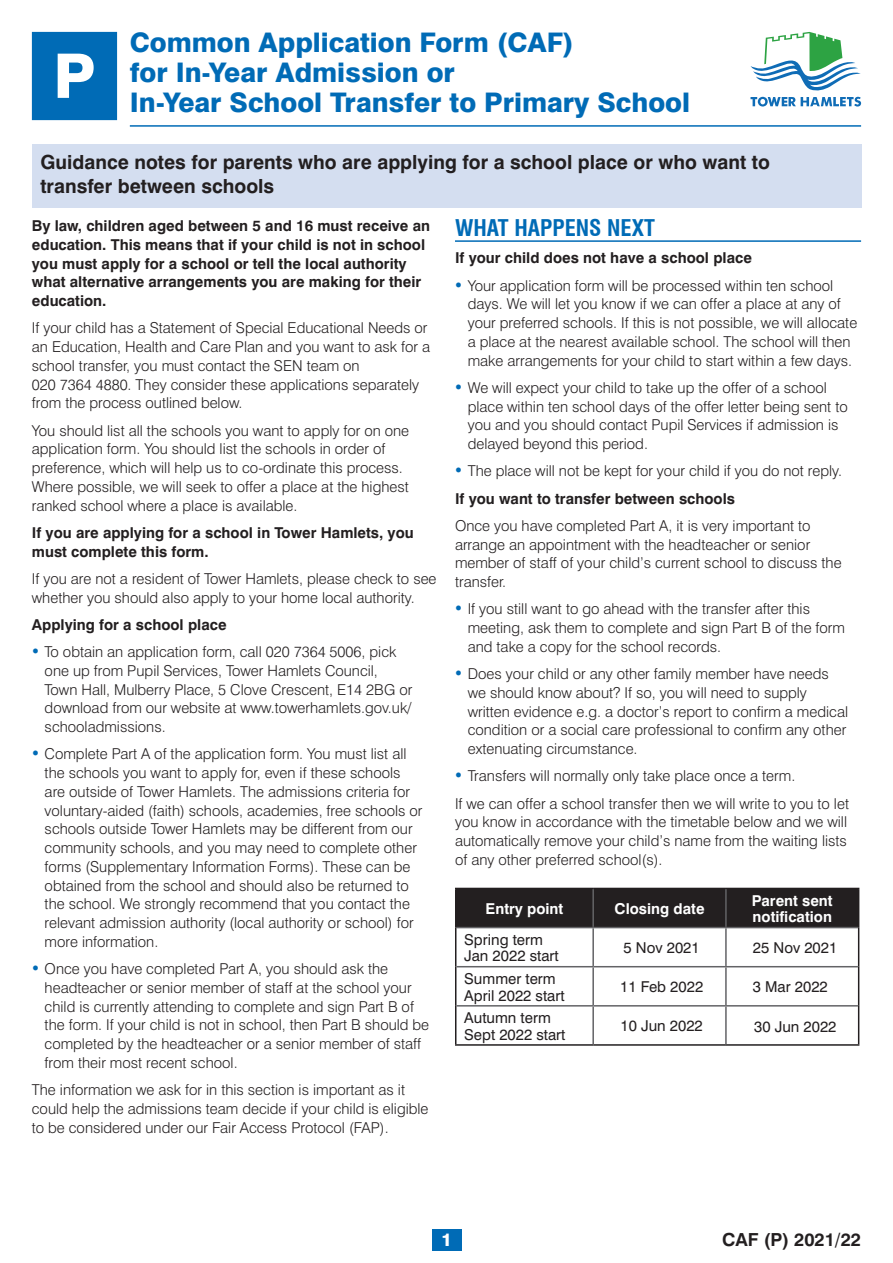
<style>
.page{position:relative;width:893px;height:1263px;background:#fff}
.page>*{position:absolute;margin:0;border:0;box-sizing:border-box;transform-origin:0 0}
.t1{font:800 61.5px "Swiss 721 BT";color:#fff}
.BOTH_-_header__blue{font:800 27px/30px "Swiss 721 BT";color:#006bb6}
.NOTES_-_subhead__blu{font:700 condensed 22.5px "Swiss 721 BT";color:#006bb6}
.NOTES_-_standfirst{font:700 19.5px/24px "Swiss 721 BT";color:#231f20}
.t2{font:700 18px "Swiss 721 BT";color:#231f20}
.t3{font:800 18px "Swiss 721 BT";color:#fff}
.BOTH_-_body_general{font:300 15px/18.8px "Swiss 721 BT";color:#231f20}
.BOTH_-_body_general-2{font:700 15px/18.8px "Swiss 721 BT";color:#231f20}
.NOTES_-_term_dates{font:15px "Swiss 721 BT";color:#231f20}
.BOTH_-_body_general-3{font:15px "Swiss 721 BT";color:#231f20}
.NOTES_-_term_dates-2{font:700 15px/16.5px "Swiss 721 BT";color:#fff}
</style>
<div class="page">
<div style="left:432px;top:1229px;width:29px;height:21px;background:#006bb6"></div>
<hr style="left:130px;top:125px;width:731px;height:2px;background:#006bb6">
<div style="left:33px;top:33px;width:83px;height:86px;background:#006bb6"></div>
<div style="left:32px;top:32px;width:85px;height:88px;border:2px solid #006bb6"></div>
<svg style="left:750px;top:32px;width:111px;height:75px"></svg>
<hr style="left:455px;top:240px;width:406px;height:2px;background:#006bb6">
<div style="left:32px;top:145px;width:829px;height:63px;background:#d4def0"></div>
<div style="left:456px;top:889px;width:402px;height:38px;background:#231f20"></div>
<hr style="left:455px;top:888px;width:138px;height:1px;background:#231f20">
<hr style="left:455px;top:889px;width:1px;height:38px;background:#231f20">
<hr style="left:593px;top:888px;width:133px;height:1px;background:#231f20">
<hr style="left:726px;top:888px;width:133px;height:1px;background:#231f20">
<hr style="left:858px;top:889px;width:1px;height:38px;background:#231f20">
<hr style="left:455px;top:927px;width:1px;height:40px;background:#231f20">
<hr style="left:858px;top:927px;width:1px;height:40px;background:#231f20">
<hr style="left:455px;top:967px;width:1px;height:39px;background:#231f20">
<hr style="left:858px;top:967px;width:1px;height:39px;background:#231f20">
<hr style="left:455px;top:1006px;width:1px;height:38px;background:#231f20">
<hr style="left:858px;top:1006px;width:1px;height:38px;background:#231f20">
<hr style="left:455px;top:1044px;width:138px;height:2px;background:#231f20">
<hr style="left:593px;top:1044px;width:133px;height:2px;background:#231f20">
<hr style="left:726px;top:1044px;width:133px;height:2px;background:#231f20">
<hr style="left:592px;top:889px;width:2px;height:38px;background:#636366">
<hr style="left:725px;top:889px;width:2px;height:38px;background:#636366">
<hr style="left:456px;top:927px;width:137px;height:1px;background:#636366">
<hr style="left:593px;top:927px;width:133px;height:1px;background:#636366">
<hr style="left:592px;top:928px;width:2px;height:38px;background:#636366">
<hr style="left:726px;top:927px;width:132px;height:1px;background:#636366">
<hr style="left:725px;top:928px;width:2px;height:38px;background:#636366">
<hr style="left:456px;top:966px;width:137px;height:1px;background:#636366">
<hr style="left:593px;top:966px;width:133px;height:1px;background:#636366">
<hr style="left:592px;top:967px;width:2px;height:38px;background:#636366">
<hr style="left:726px;top:966px;width:132px;height:1px;background:#636366">
<hr style="left:725px;top:967px;width:2px;height:38px;background:#636366">
<hr style="left:456px;top:1005px;width:137px;height:1px;background:#636366">
<hr style="left:593px;top:1005px;width:133px;height:1px;background:#636366">
<hr style="left:592px;top:1006px;width:2px;height:38px;background:#636366">
<hr style="left:726px;top:1005px;width:132px;height:1px;background:#636366">
<hr style="left:725px;top:1006px;width:2px;height:38px;background:#636366">
<p class="t1" style="left:53px;top:39px;width:44px">P</p>
<p class="BOTH_-_header__blue" style="left:130px;top:28px;width:446px">Common Application Form (CAF) for In-Year Admission or</p>
<p class="BOTH_-_header__blue" style="left:130px;top:88px;width:562px">In-Year School Transfer to Primary School</p>
<p class="NOTES_-_standfirst" style="left:40px;top:150px;width:731px">Guidance notes for parents who are applying for a school place or who want to transfer between schools</p>
<p class="BOTH_-_body_general-2" style="left:32px;top:216px;width:400px">By law, children aged between 5 and 16 must receive an education. This means that if your child is not in school you must apply for a school or tell the local authority what alternative arrangements you are making for their education.</p>
<p class="BOTH_-_body_general" style="left:32px;top:318px;width:400px">If your child has a Statement of Special Educational Needs or an Education, Health and Care Plan and you want to ask for a school transfer, you must contact the SEN team on<br>020 7364 4880. They consider these applications separately from the process outlined below.</p>
<p class="BOTH_-_body_general" style="left:32px;top:421px;width:379px">You should list all the schools you want to apply for on one application form. You should list the schools in order of preference, which will help us to co-ordinate this process.<br>Where possible, we will seek to offer a place at the highest ranked school where a place is available.</p>
<p class="BOTH_-_body_general-2" style="left:32px;top:523px;width:383px">If you are applying for a school in Tower Hamlets, you must complete this form.</p>
<p class="BOTH_-_body_general" style="left:32px;top:569px;width:406px">If you are not a resident of Tower Hamlets, please check to see whether you should also apply to your home local authority.</p>
<p class="BOTH_-_body_general-2" style="left:32px;top:615px;width:196px">Applying for a school place</p>
<p class="BOTH_-_body_general" style="left:45px;top:642px;width:369px">To obtain an application form, call 020 7364 5006, pick one up from Pupil Services, Tower Hamlets Council, Town Hall, Mulberry Place, 5 Clove Crescent, E14 2BG or download from our website at www.towerhamlets.gov.uk/ schooladmissions.</p>
<p class="BOTH_-_body_general" style="left:45px;top:744px;width:379px">Complete Part A of the application form. You must list all the schools you want to apply for, even if these schools are outside of Tower Hamlets. The admissions criteria for voluntary-aided (faith) schools, academies, free schools or schools outside Tower Hamlets may be different from our community schools, and you may need to complete other forms (Supplementary Information Forms). These can be obtained from the school and should also be returned to the school. We strongly recommend that you contact the relevant admission authority (local authority or school) for more information.</p>
<p class="BOTH_-_body_general" style="left:45px;top:959px;width:386px">Once you have completed Part A, you should ask the headteacher or senior member of staff at the school your child is currently attending to complete and sign Part B of the form. If your child is not in school, then Part B should be completed by the headteacher or a senior member of staff from their most recent school.</p>
<p class="BOTH_-_body_general" style="left:32px;top:1080px;width:398px">The information we ask for in this section is important as it could help the admissions team decide if your child is eligible to be considered under our Fair Access Protocol (FAP).</p>
<p class="NOTES_-_subhead__blu" style="left:455px;top:214px;width:201px">WHAT HAPPENS NEXT</p>
<p class="BOTH_-_body_general-2" style="left:455px;top:248px;width:298px">If your child does not have a school place</p>
<p class="BOTH_-_body_general" style="left:468px;top:276px;width:391px">Your application form will be processed within ten school days. We will let you know if we can offer a place at any of your preferred schools. If this is not possible, we will allocate a place at the nearest available school. The school will then make arrangements for your child to start within a few days.</p>
<p class="BOTH_-_body_general" style="left:468px;top:378px;width:381px">We will expect your child to take up the offer of a school place within ten school days of the offer letter being sent to you and you should contact Pupil Services if admission is delayed beyond this period.</p>
<p class="BOTH_-_body_general" style="left:468px;top:461px;width:376px">The place will not be kept for your child if you do not reply.</p>
<p class="BOTH_-_body_general-2" style="left:455px;top:489px;width:282px">If you want to transfer between schools</p>
<p class="BOTH_-_body_general" style="left:455px;top:516px;width:388px">Once you have completed Part A, it is very important to arrange an appointment with the headteacher or senior member of staff of your child’s current school to discuss the transfer.</p>
<p class="BOTH_-_body_general" style="left:468px;top:600px;width:379px">If you still want to go ahead with the transfer after this meeting, ask them to complete and sign Part B of the form and take a copy for the school records.</p>
<p class="BOTH_-_body_general" style="left:468px;top:664px;width:382px">Does your child or any other family member have needs we should know about? If so, you will need to supply written evidence e.g. a doctor’s report to confirm a medical condition or a social care professional to confirm any other extenuating circumstance.</p>
<p class="BOTH_-_body_general" style="left:468px;top:767px;width:329px">Transfers will normally only take place once a term.</p>
<p class="BOTH_-_body_general" style="left:455px;top:794px;width:396px">If we can offer a school transfer then we will write to you to let you know in accordance with the timetable below and we will automatically remove your child’s name from the waiting lists of any other preferred school(s).</p>
<p class="NOTES_-_term_dates-2" style="left:486px;top:900px;width:79px">Entry point</p>
<p class="NOTES_-_term_dates-2" style="left:615px;top:900px;width:92px">Closing date</p>
<p class="NOTES_-_term_dates-2" style="left:752px;top:892px;width:82px">Parent sent notification</p>
<p class="NOTES_-_term_dates" style="left:464px;top:930px;width:80px">Spring term</p>
<p class="NOTES_-_term_dates" style="left:464px;top:947px;width:96px">Jan 2022 start</p>
<p class="BOTH_-_body_general-3" style="left:624px;top:938px;width:78px">5 Nov 2021</p>
<p class="BOTH_-_body_general-3" style="left:753px;top:938px;width:86px">25 Nov 2021</p>
<p class="NOTES_-_term_dates" style="left:464px;top:969px;width:93px">Summer term</p>
<p class="NOTES_-_term_dates" style="left:464px;top:986px;width:102px">April 2022 start</p>
<p class="NOTES_-_term_dates" style="left:464px;top:1009px;width:88px">Autumn term</p>
<p class="NOTES_-_term_dates" style="left:464px;top:1025px;width:103px">Sept 2022 start</p>
<p class="BOTH_-_body_general-3" style="left:620px;top:977px;width:85px">11 Feb 2022</p>
<p class="BOTH_-_body_general-3" style="left:753px;top:977px;width:76px">3 Mar 2022</p>
<p class="BOTH_-_body_general-3" style="left:620px;top:1017px;width:84px">10 Jun 2022</p>
<p class="BOTH_-_body_general-3" style="left:754px;top:1018px;width:84px">30 Jun 2022</p>
<p class="t3" style="left:441px;top:1228px;width:12px">1</p>
<p class="t2" style="left:722px;top:1228px;width:140px">CAF (P) 2021/22</p>
</div>
